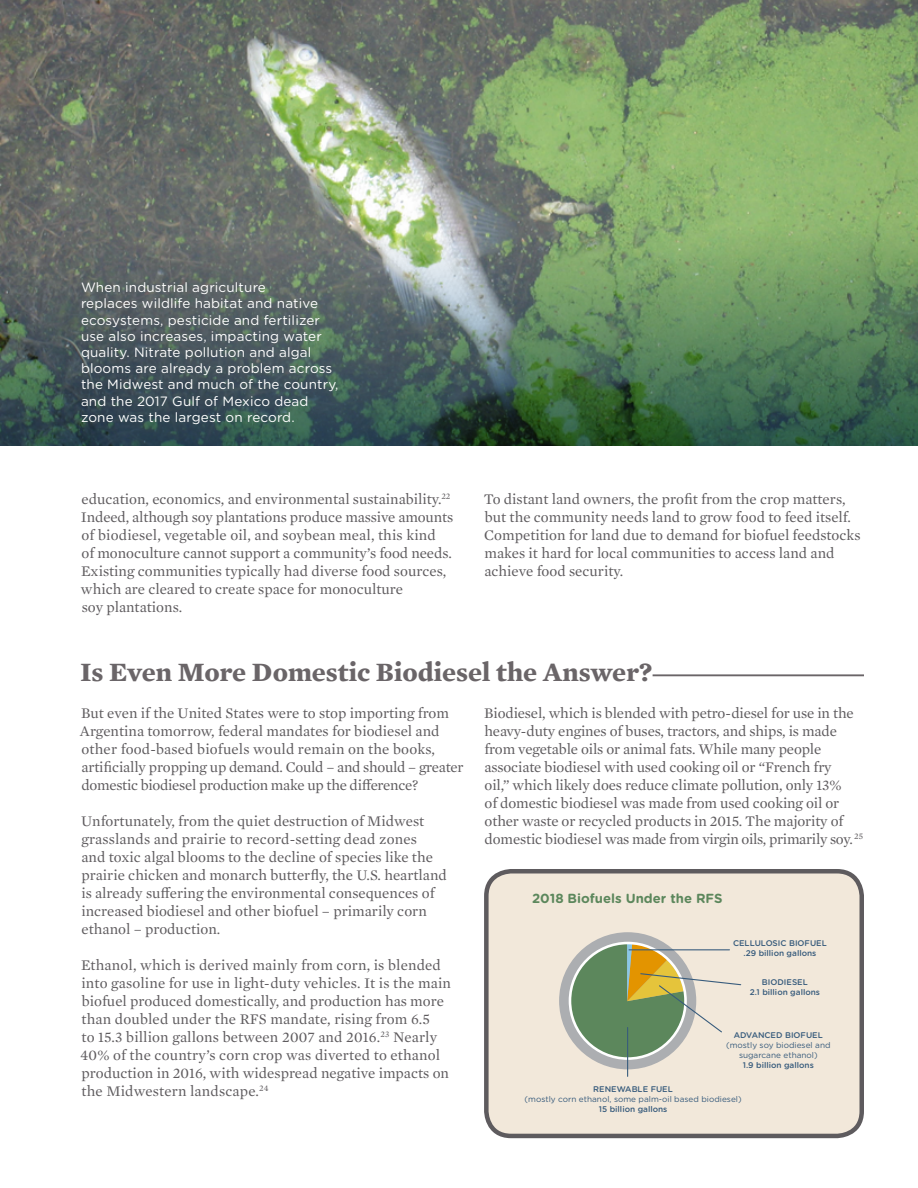
<style>
.page{position:relative;width:918px;height:1188px;background:#fff}
.page>*{position:absolute;margin:0;border:0;box-sizing:border-box;transform-origin:0 0}
.t1{font:700 27px "Mercury Text G4";color:#6a6568}
.t2{font:15px/18px "Mercury Text G1";color:#5e5b5e}
.t3{font:13.5px/16.2px "Gotham Rounded";letter-spacing:.01em;color:#fff}
.t4{font:700 13.2px "Gotham Rounded";color:#5c875c}
.t5{font:500 8.25px/9.9px "Gotham Rounded";color:#375b7c;text-align:center}
.t6{font:8.25px/9.9px "Gotham Rounded";color:#375b7c;text-align:center}
</style>
<div class="page">
<img style="left:0;top:0;width:918px;height:201px">
<hr style="left:81px;top:674px;width:783px;height:2px;background:#6a6568">
<div style="left:80px;top:668px;width:573px;height:30px;background:#fff"></div>
<div style="left:486px;top:871px;width:376px;height:265px;background:#f2e8da;border-radius:25px"></div>
<div style="left:484px;top:869px;width:380px;height:269px;border:4px solid #5e5b5e;border-radius:25px"></div>
<div style="left:559px;top:932px;width:137px;height:137px;background:#acaeb1;border-radius:50%"></div>
<hr style="left:627px;top:1028px;width:1px;height:48px;background:#375b7c">
<svg style="left:565px;top:944px;width:177px;height:119px"></svg>
<hr style="left:629px;top:949px;width:100px;height:1px;background:#375b7c">
<img style="left:0;top:201px;width:918px;height:245px">
<p class="t3" style="left:81px;top:279px;width:259px">When industrial agriculture<br>replaces wildlife habitat and native ecosystems, pesticide and fertilizer use also increases, impacting water quality. Nitrate pollution and algal blooms are already a problem across the Midwest and much of the country, and the 2017 Gulf of Mexico dead zone was the largest on record.</p>
<p class="t2" style="left:81px;top:490px;width:374px">education, economics, and environmental sustainability.<sup>22<br></sup>Indeed, although soy plantations produce massive amounts of biodiesel, vegetable oil, and soybean meal, this kind<br>of monoculture cannot support a community’s food needs.<br>Existing communities typically had diverse food sources, which are cleared to create space for monoculture<br>soy plantations.</p>
<p class="t2" style="left:484px;top:490px;width:378px">To distant land owners, the profit from the crop matters, but the community needs land to grow food to feed itself.<br>Competition for land due to demand for biofuel feedstocks makes it hard for local communities to access land and achieve food security.</p>
<h1 class="t1" style="left:80px;top:651px;width:574px">Is Even More Domestic Biodiesel the Answer?</h1>
<p class="t2" style="left:80px;top:704px;width:385px">But even if the United States were to stop importing from Argentina tomorrow, federal mandates for biodiesel and other food-based biofuels would remain on the books, artificially propping up demand. Could – and should – greater domestic biodiesel production make up the difference?</p>
<p class="t2" style="left:81px;top:812px;width:367px">Unfortunately, from the quiet destruction of Midwest grasslands and prairie to record-setting dead zones<br>and toxic algal blooms to the decline of species like the prairie chicken and monarch butterfly, the U.S. heartland is already suffering the environmental consequences of increased biodiesel and other biofuel – primarily corn ethanol – production.</p>
<p class="t2" style="left:80px;top:956px;width:373px">Ethanol, which is derived mainly from corn, is blended into gasoline for use in light-duty vehicles. It is the main biofuel produced domestically, and production has more than doubled under the RFS mandate, rising from 6.5<br>to 15.3 billion gallons between 2007 and 2016.<sup>23</sup> Nearly 40% of the country’s corn crop was diverted to ethanol production in 2016, with widespread negative impacts on the Midwestern landscape.<sup>24</sup></p>
<p class="t2" style="left:484px;top:704px;width:381px">Biodiesel, which is blended with petro-diesel for use in the heavy-duty engines of buses, tractors, and ships, is made from vegetable oils or animal fats. While many people associate biodiesel with used cooking oil or “French fry<br>oil,” which likely does reduce climate pollution, only 13%<br>of domestic biodiesel was made from used cooking oil or other waste or recycled products in 2015. The majority of domestic biodiesel was made from virgin oils, primarily soy. <sup>25</sup></p>
<p class="t4" style="left:532px;top:889px;width:192px">2018 Biofuels Under the RFS</p>
<p class="t5" style="left:733px;top:938px;width:95px">CELLULOSIC BIOFUEL .29 billion gallons</p>
<p class="t5" style="left:750px;top:977px;width:72px">BIODIESEL<br>2.1 billion gallons</p>
<p class="t5" style="left:734px;top:1030px;width:91px">ADVANCED BIOFUEL</p>
<p class="t6" style="left:726px;top:1040px;width:106px">(mostly soy biodiesel and sugarcane ethanol)</p>
<p class="t5" style="left:743px;top:1059px;width:72px">1.9 billion gallons</p>
<p class="t5" style="left:593px;top:1084px;width:81px">RENEWABLE FUEL</p>
<p class="t6" style="left:525px;top:1094px;width:219px">(mostly corn ethanol, some palm-oil based biodiesel)</p>
<p class="t5" style="left:599px;top:1104px;width:70px">15 billion gallons</p>
</div>
